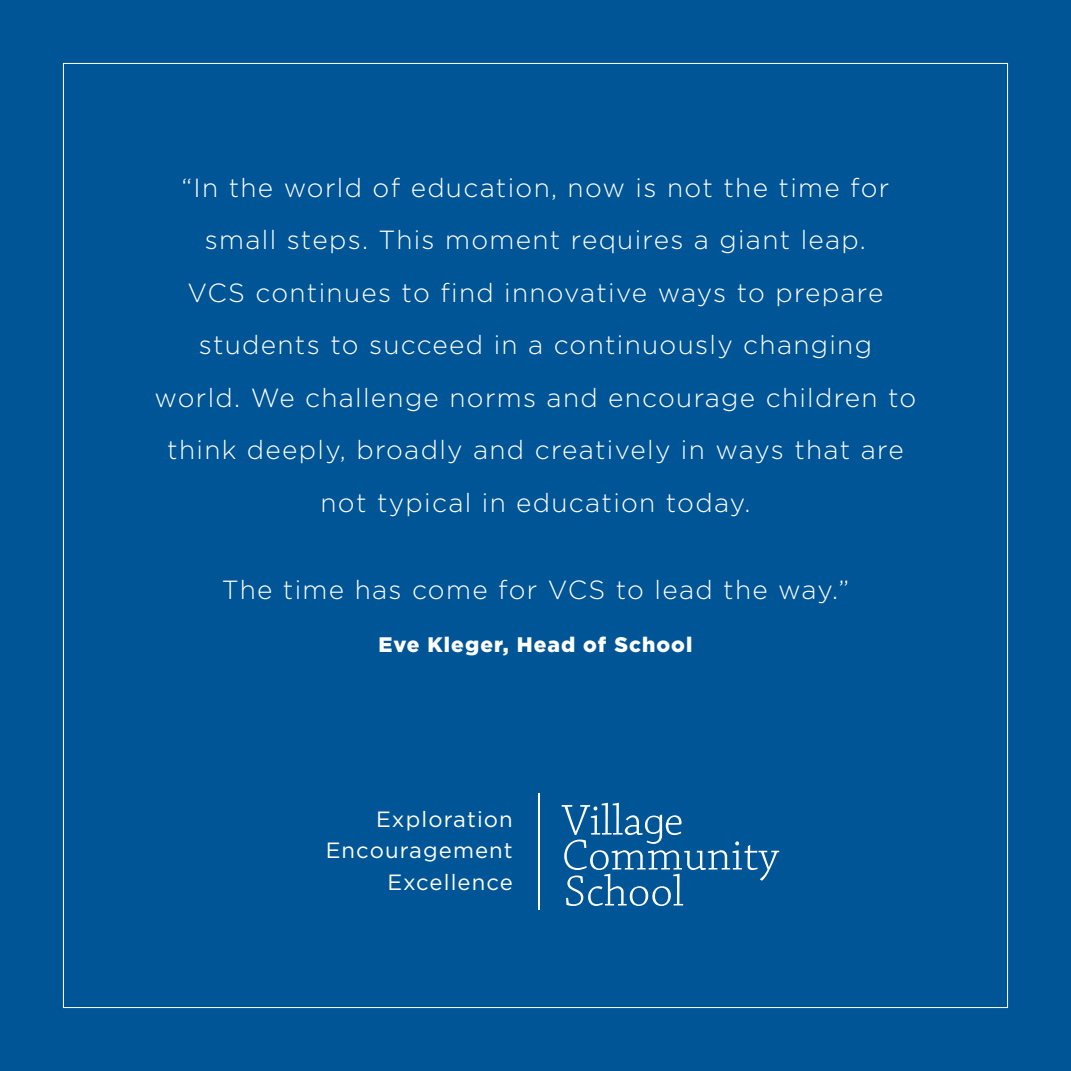
<style>
.page{position:relative;width:1071px;height:1071px;background:#005596}
.page>*{position:absolute;margin:0;border:0;box-sizing:border-box;transform-origin:0 0}
.t1{font:300 26.25px/52.5px "Gotham";letter-spacing:.05em;color:#fff;text-align:center}
.t2{font:22.05px/31.5px "Gotham";letter-spacing:.05em;color:#fff;text-align:right}
.t3{font:900 21px "Gotham";letter-spacing:.05em;color:#fff}
</style>
<div class="page">
<svg style="left:562px;top:803px;width:217px;height:103px"></svg>
<hr style="left:539px;top:793px;width:1px;height:116px;background:#fff">
<p class="t1" style="left:155px;top:161px;width:763px">“In the world of education, now is not the time for small steps. This moment requires a giant leap.<br>VCS continues to find innovative ways to prepare students to succeed in a continuously changing world. We challenge norms and encourage children to think deeply, broadly and creatively in ways that are not typical in education today.</p>
<p class="t1" style="left:222px;top:564px;width:629px">The time has come for VCS to lead the way.”</p>
<p class="t3" style="left:379px;top:630px;width:315px">Eve Kleger, Head of School</p>
<p class="t2" style="left:326px;top:803px;width:189px">Exploration<br>Encouragement<br>Excellence</p>
</div>
